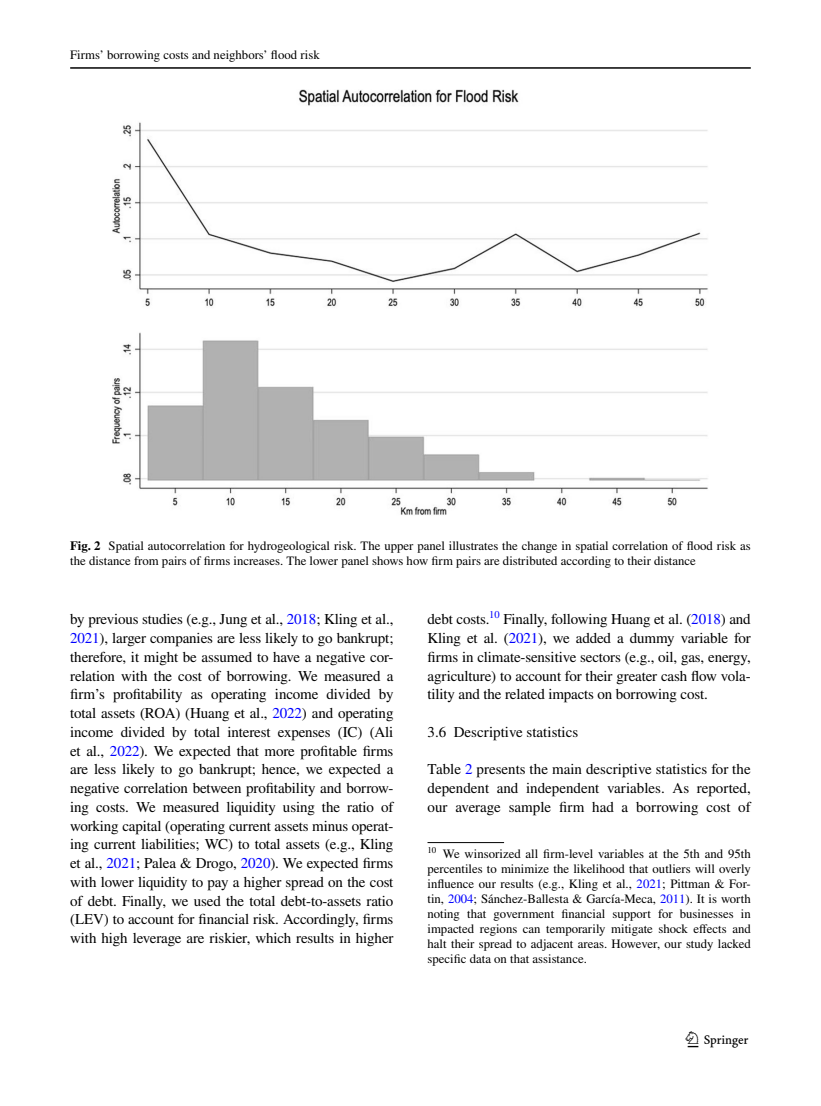
<style>
.page{position:relative;width:821px;height:1106px;background:#fff}
.page>*{position:absolute;margin:0;border:0;box-sizing:border-box;transform-origin:0 0}
.t1{font:22.5px "Springnew Regular 3";color:#000}
.t2{font:15px/18.8px "STIX";letter-spacing:-.01em;color:#000;text-align:justify}
.t3{font:12.75px/15px "STIX";color:#000}
.s1{font-weight:700}
.s2{color:#00f}
</style>
<div class="page">
<hr style="left:70px;top:67px;width:680px;height:2px;background:#000">
<img style="left:113px;top:89px;width:595px;height:426px">
<hr style="left:427px;top:842px;width:77px;height:1px;background:#000">
<p class="t3" style="left:70px;top:48px;width:251px">Firms’ borrowing costs and neighbors’ flood risk</p>
<p class="t3" style="left:70px;top:539px;width:682px"><span class="s1">Fig. 2</span> Spatial autocorrelation for hydrogeological risk. The upper panel illustrates the change in spatial correlation of flood risk as the distance from pairs of firms increases. The lower panel shows how firm pairs are distributed according to their distance</p>
<p class="t2" style="left:70px;top:611px;width:325px">by previous studies (e.g., Jung et al., <span class="s2">2018</span>; Kling et al., <span class="s2">2021</span>), larger companies are less likely to go bankrupt; therefore, it might be assumed to have a negative cor&shy;relation with the cost of borrowing. We measured a firm’s profitability as operating income divided by total assets (ROA) (Huang et al., <span class="s2">2022</span>) and operating income divided by total interest expenses (IC) (Ali et al., <span class="s2">2022</span>). We expected that more profitable firms are less likely to go bankrupt; hence, we expected a negative correlation between profitability and borrow&shy;ing costs. We measured liquidity using the ratio of working capital (operating current assets minus operat&shy;ing current liabilities; WC) to total assets (e.g., Kling et al., <span class="s2">2021</span>; Palea &amp; Drogo, <span class="s2">2020</span>). We expected firms with lower liquidity to pay a higher spread on the cost of debt. Finally, we used the total debt-to-assets ratio (LEV) to account for financial risk. Accordingly, firms with high leverage are riskier, which results in higher</p>
<p class="t2" style="left:427px;top:611px;width:325px">debt costs.<sup>10</sup> Finally, following Huang et al. (<span class="s2">2018</span>) and Kling et al. (<span class="s2">2021</span>), we added a dummy variable for firms in climate-sensitive sectors (e.g., oil, gas, energy, agriculture) to account for their greater cash flow vola&shy;tility and the related impacts on borrowing cost.</p>
<p class="t2" style="left:427px;top:723px;width:152px">3.6 Descriptive statistics</p>
<p class="t2" style="left:427px;top:761px;width:325px">Table <span class="s2">2</span> presents the main descriptive statistics for the dependent and independent variables. As reported, our average sample firm had a borrowing cost of</p>
<p class="t3" style="left:427px;top:847px;width:325px;text-align:justify"><sup>10</sup> We winsorized all firm-level variables at the 5th and 95th percentiles to minimize the likelihood that outliers will overly influence our results (e.g., Kling et al., <span class="s2">2021</span>; Pittman &amp; For&shy;tin, <span class="s2">2004</span>; Sánchez-Ballesta &amp; García-Meca, <span class="s2">2011</span>). It is worth noting that government financial support for businesses in impacted regions can temporarily mitigate shock effects and halt their spread to adjacent areas. However, our study lacked specific data on that assistance.</p>
<h1 class="t1" style="left:687px;top:1031px;width:62px">1 3</h1>
</div>
